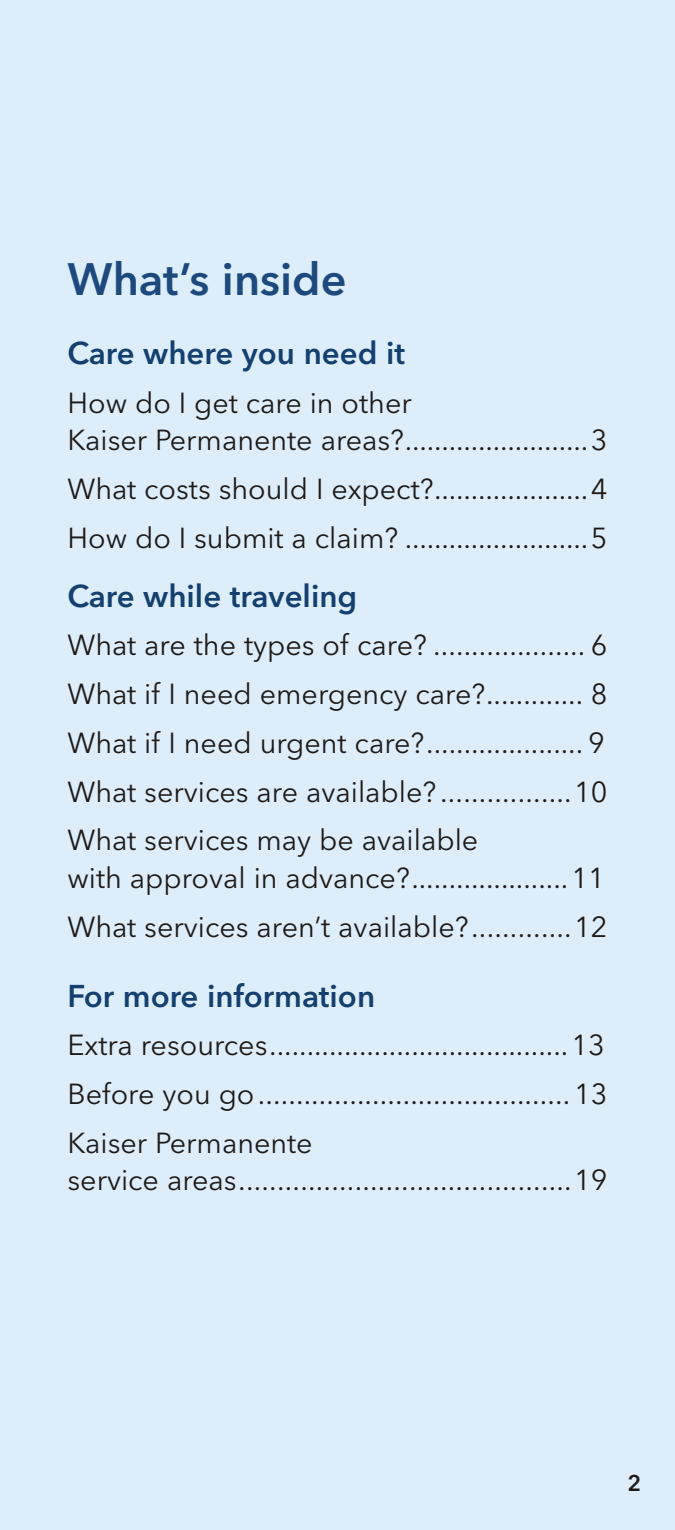
<style>
.page{position:relative;width:675px;height:1530px;background:#deedfa}
.page>*{position:absolute;margin:0;border:0;box-sizing:border-box;transform-origin:0 0}
.Head_1_Bold_18_21{font:600 45px "Avenir Next LT Pro";color:#1c4a7d}
.Subhead_1_Bold_14_19{font:600 31.25px "Avenir Next LT Pro";color:#13406f}
.Body_1_Reg_11_5_15{font:28.75px/37.5px "Avenir Next LT Pro";color:#1c1b1a}
.t1{font:600 22.5px "Avenir Next LT Pro";color:#1c1b1a}
</style>
<div class="page">
<p class="Head_1_Bold_18_21" style="left:68px;top:252px;width:281px">What’s inside</p>
<p class="Subhead_1_Bold_14_19" style="left:68px;top:334px;width:339px">Care where you need it</p>
<p class="Body_1_Reg_11_5_15" style="left:68px;top:384px;width:542px">How do I get care in other<br>Kaiser Permanente areas?.........................3</p>
<p class="Body_1_Reg_11_5_15" style="left:68px;top:470px;width:542px">What costs should I expect?.....................4</p>
<p class="Body_1_Reg_11_5_15" style="left:68px;top:519px;width:542px">How do I submit a claim? .........................5</p>
<p class="Subhead_1_Bold_14_19" style="left:68px;top:577px;width:291px">Care while traveling</p>
<p class="Body_1_Reg_11_5_15" style="left:68px;top:627px;width:542px">What are the types of care? .................... 6</p>
<p class="Body_1_Reg_11_5_15" style="left:68px;top:675px;width:542px">What if I need emergency care?............. 8</p>
<p class="Body_1_Reg_11_5_15" style="left:68px;top:724px;width:539px">What if I need urgent care?..................... 9</p>
<p class="Body_1_Reg_11_5_15" style="left:68px;top:773px;width:542px">What services are available? .................10</p>
<p class="Body_1_Reg_11_5_15" style="left:68px;top:822px;width:539px">What services may be available<br>with approval in advance?.....................11</p>
<p class="Body_1_Reg_11_5_15" style="left:68px;top:908px;width:542px">What services aren’t available?.............12</p>
<p class="Subhead_1_Bold_14_19" style="left:68px;top:977px;width:309px">For more information</p>
<p class="Body_1_Reg_11_5_15" style="left:68px;top:1027px;width:539px">Extra resources........................................13</p>
<p class="Body_1_Reg_11_5_15" style="left:68px;top:1075px;width:542px">Before you go.........................................13</p>
<p class="Body_1_Reg_11_5_15" style="left:68px;top:1124px;width:542px">Kaiser Permanente<br>service areas...........................................19</p>
<p class="t1" style="left:628px;top:1469px;width:15px">2</p>
</div>
